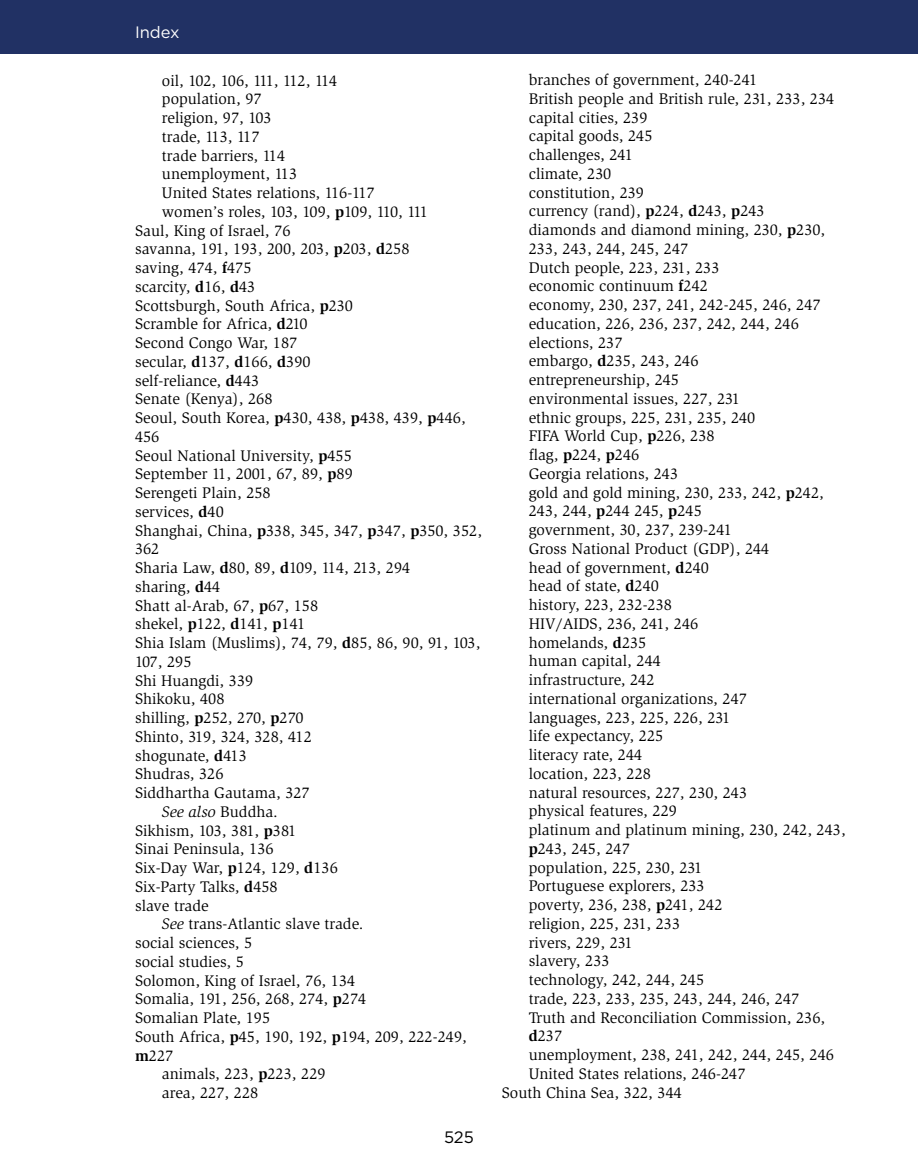
<style>
.page{position:relative;width:918px;height:1175px;background:#fff}
.page>*{position:absolute;margin:0;border:0;box-sizing:border-box;transform-origin:0 0}
.t1{font:16.5px "Gotham";color:#fff}
.t2{font:16.5px "Gotham";color:#000}
.t3{font:15.75px "Slimbach Std";color:#000}
.t4{font:15.75px "Slimbach Std";letter-spacing:-.02em;color:#000}
.t5{font:15.75px "Slimbach Std";letter-spacing:-.045em;color:#000}
.t6{font:italic 15.75px "Slimbach Std";color:#000}
.s1{font-weight:700}
.s2{font-style:normal}
.s3{font-style:italic}
</style>
<div class="page">
<div style="left:0;top:0;width:918px;height:54px;background:#213164"></div>
<p class="t1" style="left:135px;top:22px;width:46px">Index</p>
<p class="t5" style="left:162px;top:71px;width:177px">oil, 102, 106, 111, 112, 114</p>
<p class="t3" style="left:162px;top:90px;width:101px">population, 97</p>
<p class="t3" style="left:162px;top:109px;width:111px">religion, 97, 103</p>
<p class="t3" style="left:162px;top:128px;width:99px">trade, 113, 117</p>
<p class="t3" style="left:162px;top:146px;width:125px">trade barriers, 114</p>
<p class="t3" style="left:162px;top:165px;width:137px">unemployment, 113</p>
<p class="t3" style="left:162px;top:184px;width:214px">United States relations, 116-117</p>
<p class="t4" style="left:162px;top:203px;width:267px">women’s roles, 103, 109, <span class="s1">p</span>109, 110, 111</p>
<p class="t3" style="left:135px;top:221px;width:157px">Saul, King of Israel, 76</p>
<p class="t3" style="left:135px;top:240px;width:276px">savanna, 191, 193, 200, 203, <span class="s1">p</span>203, <span class="s1">d</span>258</p>
<p class="t3" style="left:135px;top:259px;width:118px">saving, 474, <span class="s1">f</span>475</p>
<p class="t3" style="left:135px;top:277px;width:122px">scarcity, <span class="s1">d</span>16, <span class="s1">d</span>43</p>
<p class="t3" style="left:135px;top:296px;width:219px">Scottsburgh, South Africa, <span class="s1">p</span>230</p>
<p class="t3" style="left:135px;top:315px;width:174px">Scramble for Africa, <span class="s1">d</span>210</p>
<p class="t3" style="left:135px;top:334px;width:164px">Second Congo War, 187</p>
<p class="t3" style="left:135px;top:352px;width:177px">secular, <span class="s1">d</span>137, <span class="s1">d</span>166, <span class="s1">d</span>390</p>
<p class="t3" style="left:135px;top:371px;width:126px">self-reliance, <span class="s1">d</span>443</p>
<p class="t3" style="left:135px;top:390px;width:139px">Senate (Kenya), 268</p>
<p class="t3" style="left:135px;top:409px;width:332px">Seoul, South Korea, <span class="s1">p</span>430, 438, <span class="s1">p</span>438, 439, <span class="s1">p</span>446,</p>
<p class="t3" style="left:135px;top:427px;width:26px">456</p>
<p class="t3" style="left:135px;top:446px;width:218px">Seoul National University, <span class="s1">p</span>455</p>
<p class="t3" style="left:135px;top:465px;width:219px">September 11, 2001, 67, 89, <span class="s1">p</span>89</p>
<p class="t3" style="left:135px;top:484px;width:137px">Serengeti Plain, 258</p>
<p class="t3" style="left:135px;top:502px;width:90px">services, <span class="s1">d</span>40</p>
<p class="t3" style="left:135px;top:521px;width:349px">Shanghai, China, <span class="s1">p</span>338, 345, 347, <span class="s1">p</span>347, <span class="s1">p</span>350, 352,</p>
<p class="t3" style="left:135px;top:540px;width:26px">362</p>
<p class="t3" style="left:135px;top:559px;width:277px">Sharia Law, <span class="s1">d</span>80, 89, <span class="s1">d</span>109, 114, 213, 294</p>
<p class="t3" style="left:135px;top:577px;width:87px">sharing, <span class="s1">d</span>44</p>
<p class="t3" style="left:135px;top:596px;width:185px">Shatt al-Arab, 67, <span class="s1">p</span>67, 158</p>
<p class="t3" style="left:135px;top:615px;width:172px">shekel, <span class="s1">p</span>122, <span class="s1">d</span>141, <span class="s1">p</span>141</p>
<p class="t3" style="left:135px;top:634px;width:347px">Shia Islam (Muslims), 74, 79, <span class="s1">d</span>85, 86, 90, 91, 103,</p>
<p class="t3" style="left:135px;top:652px;width:58px">107, 295</p>
<p class="t3" style="left:135px;top:671px;width:120px">Shi Huangdi, 339</p>
<p class="t3" style="left:135px;top:690px;width:91px">Shikoku, 408</p>
<p class="t3" style="left:135px;top:709px;width:170px">shilling, <span class="s1">p</span>252, 270, <span class="s1">p</span>270</p>
<p class="t3" style="left:135px;top:727px;width:178px">Shinto, 319, 324, 328, 412</p>
<p class="t3" style="left:135px;top:746px;width:113px">shogunate, <span class="s1">d</span>413</p>
<p class="t3" style="left:135px;top:765px;width:90px">Shudras, 326</p>
<p class="t3" style="left:135px;top:784px;width:176px">Siddhartha Gautama, 327</p>
<p class="t6" style="left:162px;top:802px;width:117px">See also <span class="s2">Buddha.</span></p>
<p class="t3" style="left:135px;top:821px;width:163px">Sikhism, 103, 381, <span class="s1">p</span>381</p>
<p class="t3" style="left:135px;top:840px;width:140px">Sinai Peninsula, 136</p>
<p class="t3" style="left:135px;top:859px;width:204px">Six-Day War, <span class="s1">p</span>124, 129, <span class="s1">d</span>136</p>
<p class="t3" style="left:135px;top:877px;width:144px">Six-Party Talks, <span class="s1">d</span>458</p>
<p class="t3" style="left:135px;top:896px;width:75px">slave trade</p>
<p class="t3" style="left:162px;top:915px;width:203px"><span class="s3">See</span> trans-Atlantic slave trade.</p>
<p class="t3" style="left:135px;top:933px;width:119px">social sciences, 5</p>
<p class="t3" style="left:135px;top:952px;width:111px">social studies, 5</p>
<p class="t3" style="left:135px;top:971px;width:222px">Solomon, King of Israel, 76, 134</p>
<p class="t3" style="left:135px;top:990px;width:233px">Somalia, 191, 256, 268, 274, <span class="s1">p</span>274</p>
<p class="t3" style="left:135px;top:1008px;width:137px">Somalian Plate, 195</p>
<p class="t3" style="left:135px;top:1027px;width:333px">South Africa, <span class="s1">p</span>45, 190, 192, <span class="s1">p</span>194, 209, 222-249,</p>
<p class="t3" style="left:135px;top:1046px;width:40px"><span class="s1">m</span>227</p>
<p class="t3" style="left:162px;top:1065px;width:165px">animals, 223, <span class="s1">p</span>223, 229</p>
<p class="t3" style="left:162px;top:1083px;width:98px">area, 227, 228</p>
<p class="t2" style="left:444px;top:1126px;width:31px">525</p>
<p class="t3" style="left:529px;top:71px;width:230px">branches of government, 240-241</p>
<p class="t3" style="left:529px;top:90px;width:307px">British people and British rule, 231, 233, 234</p>
<p class="t3" style="left:529px;top:108px;width:120px">capital cities, 239</p>
<p class="t3" style="left:529px;top:127px;width:125px">capital goods, 245</p>
<p class="t3" style="left:529px;top:146px;width:106px">challenges, 241</p>
<p class="t3" style="left:529px;top:165px;width:84px">climate, 230</p>
<p class="t3" style="left:529px;top:183px;width:117px">constitution, 239</p>
<p class="t3" style="left:529px;top:202px;width:238px">currency (rand), <span class="s1">p</span>224, <span class="s1">d</span>243, <span class="s1">p</span>243</p>
<p class="t3" style="left:529px;top:221px;width:298px">diamonds and diamond mining, 230, <span class="s1">p</span>230,</p>
<p class="t3" style="left:529px;top:240px;width:161px">233, 243, 244, 245, 247</p>
<p class="t3" style="left:529px;top:258px;width:192px">Dutch people, 223, 231, 233</p>
<p class="t3" style="left:529px;top:277px;width:181px">economic continuum <span class="s1">f</span>242</p>
<p class="t3" style="left:529px;top:296px;width:294px">economy, 230, 237, 241, 242-245, 246, 247</p>
<p class="t3" style="left:529px;top:315px;width:272px">education, 226, 236, 237, 242, 244, 246</p>
<p class="t3" style="left:529px;top:333px;width:95px">elections, 237</p>
<p class="t3" style="left:529px;top:352px;width:171px">embargo, <span class="s1">d</span>235, 243, 246</p>
<p class="t3" style="left:529px;top:371px;width:152px">entrepreneurship, 245</p>
<p class="t3" style="left:529px;top:390px;width:213px">environmental issues, 227, 231</p>
<p class="t3" style="left:529px;top:408px;width:228px">ethnic groups, 225, 231, 235, 240</p>
<p class="t3" style="left:529px;top:427px;width:187px">FIFA World Cup, <span class="s1">p</span>226, 238</p>
<p class="t3" style="left:529px;top:446px;width:112px">flag, <span class="s1">p</span>224, <span class="s1">p</span>246</p>
<p class="t3" style="left:529px;top:465px;width:151px">Georgia relations, 243</p>
<p class="t3" style="left:529px;top:483px;width:297px">gold and gold mining, 230, 233, 242, <span class="s1">p</span>242,</p>
<p class="t3" style="left:529px;top:502px;width:175px">243, 244, <span class="s1">p</span>244 245, <span class="s1">p</span>245</p>
<p class="t3" style="left:529px;top:521px;width:205px">government, 30, 237, 239-241</p>
<p class="t3" style="left:529px;top:539px;width:242px">Gross National Product (GDP), 244</p>
<p class="t3" style="left:529px;top:558px;width:182px">head of government, <span class="s1">d</span>240</p>
<p class="t3" style="left:529px;top:577px;width:132px">head of state, <span class="s1">d</span>240</p>
<p class="t3" style="left:529px;top:596px;width:145px">history, 223, 232-238</p>
<p class="t3" style="left:529px;top:614px;width:171px">HIV/AIDS, 236, 241, 246</p>
<p class="t3" style="left:529px;top:633px;width:119px">homelands, <span class="s1">d</span>235</p>
<p class="t3" style="left:529px;top:652px;width:134px">human capital, 244</p>
<p class="t3" style="left:529px;top:671px;width:127px">infrastructure, 242</p>
<p class="t3" style="left:529px;top:689px;width:220px">international organizations, 247</p>
<p class="t3" style="left:529px;top:708px;width:203px">languages, 223, 225, 226, 231</p>
<p class="t3" style="left:529px;top:727px;width:136px">life expectancy, 225</p>
<p class="t3" style="left:529px;top:746px;width:115px">literacy rate, 244</p>
<p class="t3" style="left:529px;top:764px;width:124px">location, 223, 228</p>
<p class="t3" style="left:529px;top:783px;width:220px">natural resources, 227, 230, 243</p>
<p class="t3" style="left:529px;top:802px;width:150px">physical features, 229</p>
<p class="t3" style="left:529px;top:821px;width:319px">platinum and platinum mining, 230, 242, 243,</p>
<p class="t3" style="left:529px;top:839px;width:103px"><span class="s1">p</span>243, 245, 247</p>
<p class="t3" style="left:529px;top:858px;width:175px">population, 225, 230, 231</p>
<p class="t3" style="left:529px;top:877px;width:178px">Portuguese explorers, 233</p>
<p class="t3" style="left:529px;top:896px;width:195px">poverty, 236, 238, <span class="s1">p</span>241, 242</p>
<p class="t3" style="left:529px;top:914px;width:153px">religion, 225, 231, 233</p>
<p class="t3" style="left:529px;top:933px;width:106px">rivers, 229, 231</p>
<p class="t3" style="left:529px;top:952px;width:83px">slavery, 233</p>
<p class="t3" style="left:529px;top:971px;width:177px">technology, 242, 244, 245</p>
<p class="t3" style="left:529px;top:989px;width:272px">trade, 223, 233, 235, 243, 244, 246, 247</p>
<p class="t3" style="left:529px;top:1008px;width:298px">Truth and Reconciliation Commission, 236,</p>
<p class="t3" style="left:529px;top:1027px;width:35px"><span class="s1">d</span>237</p>
<p class="t3" style="left:529px;top:1046px;width:307px">unemployment, 238, 241, 242, 244, 245, 246</p>
<p class="t3" style="left:529px;top:1064px;width:218px">United States relations, 246-247</p>
<p class="t3" style="left:502px;top:1083px;width:182px">South China Sea, 322, 344</p>
</div>
